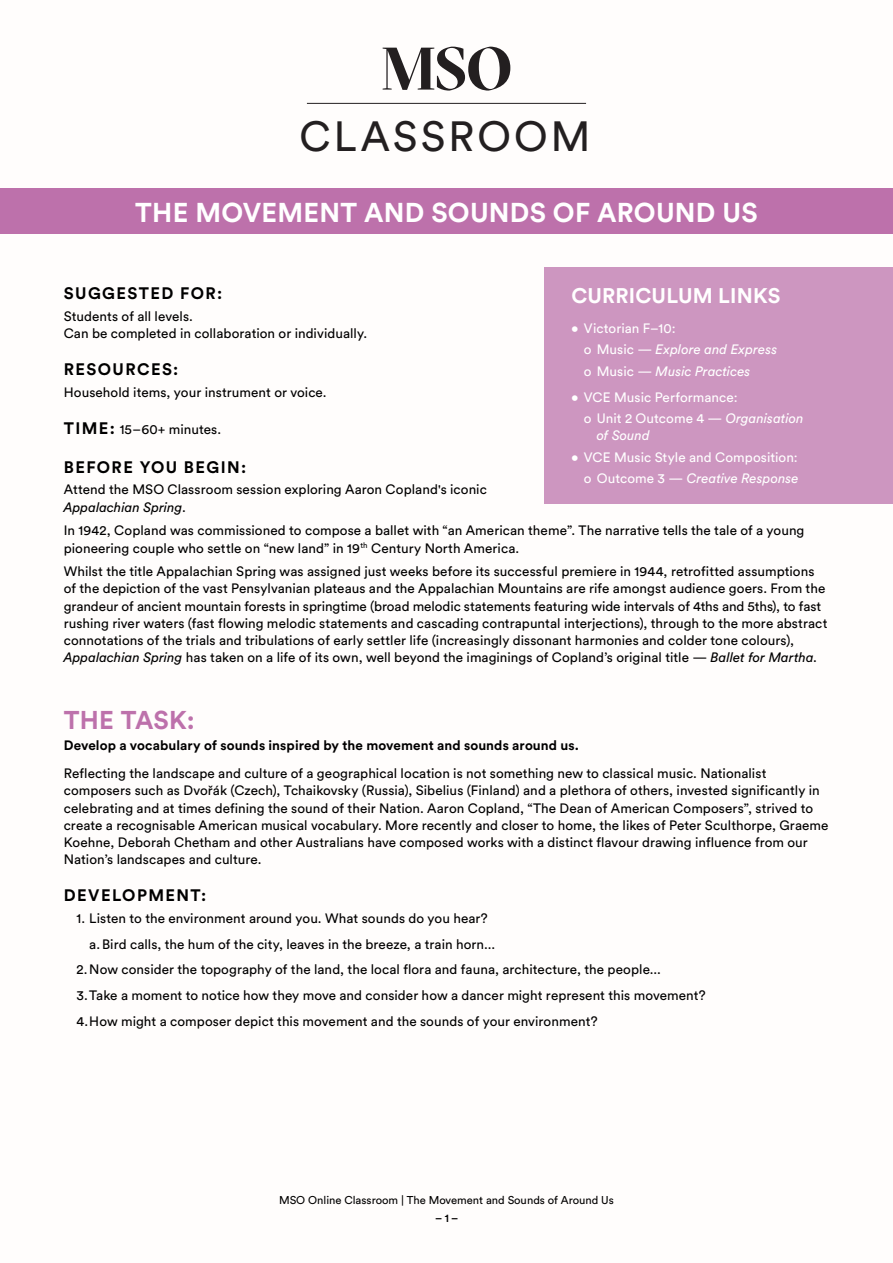
<style>
.page{position:relative;width:893px;height:1263px;background:#fff}
.page>*{position:absolute;margin:0;border:0;box-sizing:border-box;transform-origin:0 0}
.t1{font:41.85px "Circular Pro";letter-spacing:.075em;color:#231f20}
.t2{font:700 27px "Circular Pro";letter-spacing:.01em;color:#fff}
.t3{font:700 25.5px "Circular Pro";letter-spacing:.01em;color:#bd71ab}
.t4{font:700 21px "Circular Pro";letter-spacing:.01em;color:#fff}
.t5{font:700 16.5px "Circular Pro";letter-spacing:.085em;color:#000}
.t6{font:13.5px/17.2px "Circular Pro";letter-spacing:.005em;color:#000}
.t7{font:13.5px/21.5px "Circular Pro";letter-spacing:.005em;color:#fff}
.t8{font:italic 13.5px/21.5px "Circular Pro";color:#fff}
.t9{font:700 13.5px "Circular Pro";letter-spacing:.005em;color:#000}
.t10{font:11.25px "Circular Pro";color:#000}
.t11{font:500 11.25px "Circular Pro";color:#000}
.s1{font-weight:700;font-size:16.5px}
.s2{font-style:italic}
.s3{font-style:normal}
</style>
<div class="page">
<div style="left:0;top:188px;width:893px;height:46px;background:#bd71ab"></div>
<div style="left:544px;top:268px;width:349px;height:236px;background:#cd96c0"></div>
<svg style="left:383px;top:47px;width:127px;height:44px"></svg>
<hr style="left:307px;top:103px;width:279px;height:1px;background:#231f20">
<h1 class="t1" style="left:299px;top:109px;width:293px">CLASSROOM</h1>
<h2 class="t2" style="left:135px;top:194px;width:624px">THE MOVEMENT AND SOUNDS OF AROUND US</h2>
<p class="t5" style="left:64px;top:282px;width:160px">SUGGESTED FOR:</p>
<p class="t6" style="left:64px;top:307px;width:305px">Students of all levels.<br>Can be completed in collaboration or individually.</p>
<p class="t5" style="left:64px;top:358px;width:116px">RESOURCES:</p>
<p class="t6" style="left:64px;top:383px;width:264px">Household items, your instrument or voice.</p>
<p class="t6" style="left:64px;top:420px;width:159px"><span class="s1">TIME:</span> 15–60+ minutes.</p>
<p class="t5" style="left:64px;top:456px;width:184px">BEFORE YOU BEGIN:</p>
<p class="t6" style="left:64px;top:480px;width:425px">Attend the MSO Classroom session exploring Aaron Copland's iconic<br><span class="s2">Appalachian Spring</span>.</p>
<p class="t6" style="left:64px;top:521px;width:742px">In 1942, Copland was commissioned to compose a ballet with “an American theme”. The narrative tells the tale of a young pioneering couple who settle on “new land” in 19<sup>th</sup> Century North America.</p>
<p class="t6" style="left:64px;top:562px;width:765px">Whilst the title Appalachian Spring was assigned just weeks before its successful premiere in 1944, retrofitted assumptions of the depiction of the vast Pensylvanian plateaus and the Appalachian Mountains are rife amongst audience goers. From the grandeur of ancient mountain forests in springtime (broad melodic statements featuring wide intervals of 4ths and 5ths), to fast rushing river waters (fast flowing melodic statements and cascading contrapuntal interjections), through to the more abstract connotations of the trials and tribulations of early settler life (increasingly dissonant harmonies and colder tone colours), <span class="s2">Appalachian Spring</span> has taken on a life of its own, well beyond the imaginings of Copland’s original title — <span class="s2">Ballet for Martha</span>.</p>
<h3 class="t4" style="left:571px;top:281px;width:211px">CURRICULUM LINKS</h3>
<p class="t8" style="left:584px;top:317px;width:195px;text-indent:-13px"><span class="s3">• Victorian F–10:<br>o Music —</span> Explore and Express <span class="s3">o Music —</span> Music Practices</p>
<p class="t7" style="left:584px;top:385px;width:221px;text-indent:-13px">• VCE Music Performance:<br>o Unit 2 Outcome 4 — <span class="s2">Organisation</span></p>
<p class="t8" style="left:597px;top:424px;width:54px">of Sound</p>
<p class="t7" style="left:571px;top:446px;width:229px;text-align:right">• VCE Music Style and Composition: o Outcome 3 — <span class="s2">Creative Response</span></p>
<h3 class="t3" style="left:64px;top:702px;width:132px">THE TASK:</h3>
<p class="t9" style="left:64px;top:736px;width:517px">Develop a vocabulary of sounds inspired by the movement and sounds around us.</p>
<p class="t6" style="left:64px;top:764px;width:766px">Reflecting the landscape and culture of a geographical location is not something new to classical music. Nationalist composers such as Dvořák (Czech), Tchaikovsky (Russia), Sibelius (Finland) and a plethora of others, invested significantly in celebrating and at times defining the sound of their Nation. Aaron Copland, “The Dean of American Composers”, strived to create a recognisable American musical vocabulary. More recently and closer to home, the likes of Peter Sculthorpe, Graeme Koehne, Deborah Chetham and other Australians have composed works with a distinct flavour drawing influence from our Nation’s landscapes and culture.</p>
<p class="t5" style="left:64px;top:884px;width:144px">DEVELOPMENT:</p>
<p class="t6" style="left:77px;top:909px;width:413px">1. Listen to the environment around you. What sounds do you hear?</p>
<p class="t6" style="left:89px;top:935px;width:407px">a.Bird calls, the hum of the city, leaves in the breeze, a train horn...</p>
<p class="t6" style="left:77px;top:960px;width:586px">2.Now consider the topography of the land, the local flora and fauna, architecture, the people...</p>
<p class="t6" style="left:77px;top:986px;width:631px">3.Take a moment to notice how they move and consider how a dancer might represent this movement?</p>
<p class="t6" style="left:77px;top:1012px;width:523px">4.How might a composer depict this movement and the sounds of your environment?</p>
<p class="t10" style="left:279px;top:1192px;width:336px">MSO Online Classroom | The Movement and Sounds of Around Us</p>
<p class="t11" style="left:435px;top:1210px;width:25px">– 1 –</p>
</div>
